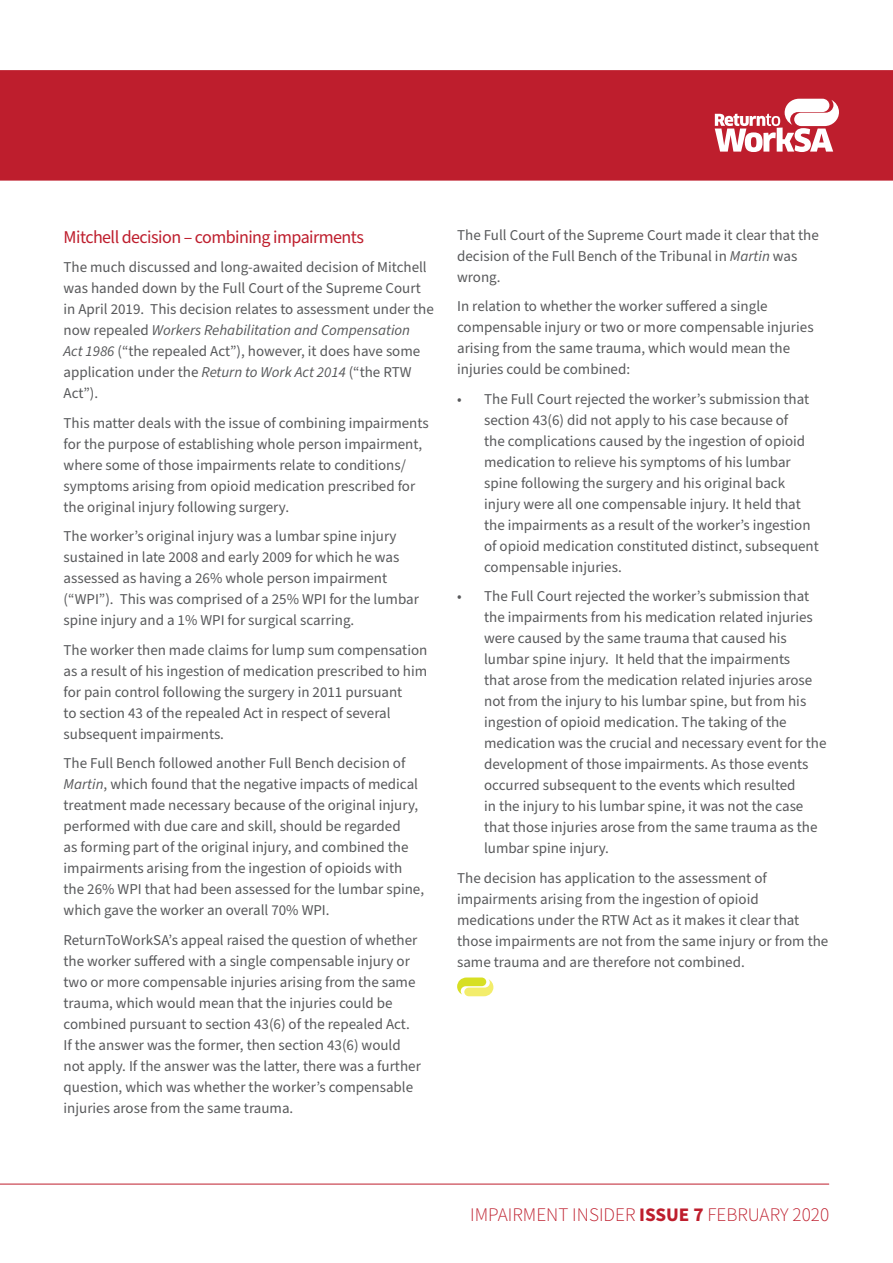
<style>
.page{position:relative;width:893px;height:1263px;background:#fff}
.page>*{position:absolute;margin:0;border:0;box-sizing:border-box;transform-origin:0 0}
.t1{font:300 19.2px "Source Sans Pro";color:#be1e2d}
.t2{font:18px "Source Sans Pro";letter-spacing:-.03em;color:#be1e2d}
.t3{font:15px/21px "Source Sans Pro";color:#58595b}
.s1{font-style:italic}
.s2{font-weight:700}
</style>
<div class="page">
<div style="left:0;top:70px;width:893px;height:111px;background:#be1e2d"></div>
<svg style="left:715px;top:99px;width:124px;height:53px"></svg>
<hr style="left:0;top:1184px;width:829px;height:1px;background:#be1e2d">
<svg style="left:457px;top:977px;width:36px;height:19px"></svg>
<p class="t2" style="left:64px;top:225px;width:302px">Mitchell decision – combining impairments</p>
<p class="t3" style="left:64px;top:257px;width:372px">The much discussed and long-awaited decision of Mitchell was handed down by the Full Court of the Supreme Court in April 2019. This decision relates to assessment under the now repealed <span class="s1">Workers Rehabilitation and Compensation<br>Act 1986</span> (“the repealed Act”), however, it does have some application under the <span class="s1">Return to Work Act 2014</span> (“the RTW Act”).</p>
<p class="t3" style="left:64px;top:413px;width:367px">This matter deals with the issue of combining impairments for the purpose of establishing whole person impairment, where some of those impairments relate to conditions/ symptoms arising from opioid medication prescribed for the original injury following surgery.</p>
<p class="t3" style="left:64px;top:526px;width:357px">The worker’s original injury was a lumbar spine injury sustained in late 2008 and early 2009 for which he was assessed as having a 26% whole person impairment (“WPI”). This was comprised of a 25% WPI for the lumbar spine injury and a 1% WPI for surgical scarring.</p>
<p class="t3" style="left:64px;top:640px;width:365px">The worker then made claims for lump sum compensation as a result of his ingestion of medication prescribed to him for pain control following the surgery in 2011 pursuant<br>to section 43 of the repealed Act in respect of several subsequent impairments.</p>
<p class="t3" style="left:64px;top:753px;width:362px">The Full Bench followed another Full Bench decision of <span class="s1">Martin</span>, which found that the negative impacts of medical treatment made necessary because of the original injury, performed with due care and skill, should be regarded<br>as forming part of the original injury, and combined the impairments arising from the ingestion of opioids with the 26% WPI that had been assessed for the lumbar spine, which gave the worker an overall 70% WPI.</p>
<p class="t3" style="left:64px;top:930px;width:359px">ReturnToWorkSA’s appeal raised the question of whether the worker suffered with a single compensable injury or two or more compensable injuries arising from the same trauma, which would mean that the injuries could be combined pursuant to section 43(6) of the repealed Act.<br>If the answer was the former, then section 43(6) would not apply. If the answer was the latter, there was a further question, which was whether the worker’s compensable injuries arose from the same trauma.</p>
<p class="t3" style="left:457px;top:225px;width:363px">The Full Court of the Supreme Court made it clear that the decision of the Full Bench of the Tribunal in <span class="s1">Martin</span> was wrong.</p>
<p class="t3" style="left:457px;top:296px;width:358px">In relation to whether the worker suffered a single compensable injury or two or more compensable injuries arising from the same trauma, which would mean the injuries could be combined:</p>
<p class="t3" style="left:484px;top:389px;width:336px;text-indent:-27px">• The Full Court rejected the worker’s submission that section 43(6) did not apply to his case because of<br>the complications caused by the ingestion of opioid medication to relieve his symptoms of his lumbar spine following the surgery and his original back injury were all one compensable injury. It held that the impairments as a result of the worker’s ingestion of opioid medication constituted distinct, subsequent compensable injuries.</p>
<p class="t3" style="left:484px;top:586px;width:344px;text-indent:-27px">• The Full Court rejected the worker’s submission that the impairments from his medication related injuries were caused by the same trauma that caused his lumbar spine injury. It held that the impairments<br>that arose from the medication related injuries arose not from the injury to his lumbar spine, but from his ingestion of opioid medication. The taking of the medication was the crucial and necessary event for the development of those impairments. As those events occurred subsequent to the events which resulted<br>in the injury to his lumbar spine, it was not the case that those injuries arose from the same trauma as the lumbar spine injury.</p>
<p class="t3" style="left:457px;top:868px;width:373px">The decision has application to the assessment of impairments arising from the ingestion of opioid medications under the RTW Act as it makes it clear that those impairments are not from the same injury or from the same trauma and are therefore not combined.</p>
<p class="t1" style="left:470px;top:1201px;width:361px">IMPAIRMENT INSIDER <span class="s2">ISSUE 7</span> FEBRUARY 2020</p>
</div>
